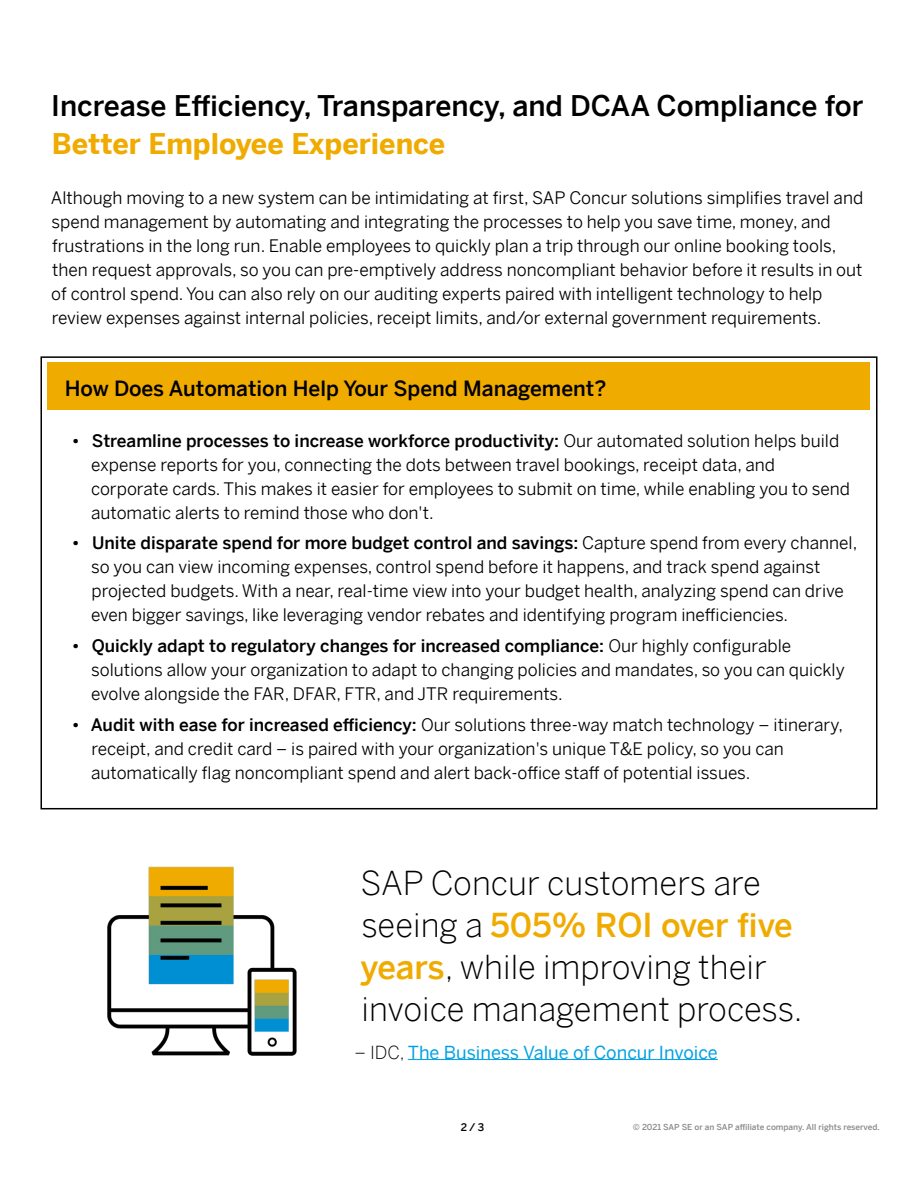
<style>
.page{position:relative;width:918px;height:1188px;background:#fff}
.page>*{position:absolute;margin:0;border:0;box-sizing:border-box;transform-origin:0 0}
.t1{font:300 33px/42px "Benton Sans";color:#000}
.t2{font:500 28.5px "Benton Sans";color:#000}
.t3{font:700 28.5px "Benton Sans";color:#f0ab00}
.t4{font:500 21px "Benton Sans";color:#000}
.t5{font:18px "Benton Sans";color:#00a1e4}
.t6{font:17.25px/24px "Benton Sans";color:#000}
.t7{font:500 10.5px "Benton Sans";color:#000}
.t8{font:500 8.25px "Benton Sans";color:#8a8c8e}
.s1{font-weight:500}
.s2{font-weight:500;color:#f0ab00}
.s3{font-weight:300;color:#000}
</style>
<div class="page">
<div style="left:40px;top:356px;width:838px;height:453px;border:2px solid #000"></div>
<div style="left:48px;top:363px;width:822px;height:47px;background:#f0ab00"></div>
<img style="left:107px;top:866px;width:190px;height:190px">
<hr style="left:408px;top:1059px;width:310px;height:1px;background:#00a1e4">
<h2 class="t2" style="left:51px;top:81px;width:814px">Increase Efficiency, Transparency, and DCAA Compliance for</h2>
<h2 class="t3" style="left:52px;top:119px;width:395px">Better Employee Experience</h2>
<p class="t6" style="left:51px;top:183px;width:814px">Although moving to a new system can be intimidating at first, SAP Concur solutions simplifies travel and spend management by automating and integrating the processes to help you save time, money, and frustrations in the long run. Enable employees to quickly plan a trip through our online booking tools, then request approvals, so you can pre-emptively address noncompliant behavior before it results in out of control spend. You can also rely on our auditing experts paired with intelligent technology to help review expenses against internal policies, receipt limits, and/or external government requirements.</p>
<p class="t4" style="left:65px;top:370px;width:543px">How Does Automation Help Your Spend Management?</p>
<p class="t6" style="left:91px;top:426px;width:761px;text-indent:-19px"><span class="s1">• Streamline processes to increase workforce productivity:</span> Our automated solution helps build expense reports for you, connecting the dots between travel bookings, receipt data, and corporate cards. This makes it easier for employees to submit on time, while enabling you to send automatic alerts to remind those who don't.</p>
<p class="t6" style="left:91px;top:529px;width:768px;text-indent:-19px"><span class="s1">• Unite disparate spend for more budget control and savings:</span> Capture spend from every channel, so you can view incoming expenses, control spend before it happens, and track spend against projected budgets. With a near, real-time view into your budget health, analyzing spend can drive even bigger savings, like leveraging vendor rebates and identifying program inefficiencies.</p>
<p class="t6" style="left:91px;top:632px;width:755px;text-indent:-19px"><span class="s1">• Quickly adapt to regulatory changes for increased compliance:</span> Our highly configurable solutions allow your organization to adapt to changing policies and mandates, so you can quickly evolve alongside the FAR, DFAR, FTR, and JTR requirements.</p>
<p class="t6" style="left:91px;top:710px;width:754px;text-indent:-19px"><span class="s1">• Audit with ease for increased efficiency:</span> Our solutions three-way match technology – itinerary, receipt, and credit card – is paired with your organization's unique T&amp;E policy, so you can automatically flag noncompliant spend and alert back-office staff of potential issues.</p>
<h1 class="t1" style="left:360px;top:858px;width:444px">SAP Concur customers are seeing a <span class="s2">505% ROI over five years</span>, while improving their invoice management process.</h1>
<p class="t5" style="left:355px;top:1037px;width:365px"><span class="s3">– IDC,</span> The Business Value of Concur Invoice</p>
<p class="t7" style="left:461px;top:1118px;width:25px">2 / 3</p>
<p class="t8" style="left:633px;top:1120px;width:248px">© 2021 SAP SE or an SAP affiliate company. All rights reserved.</p>
</div>
